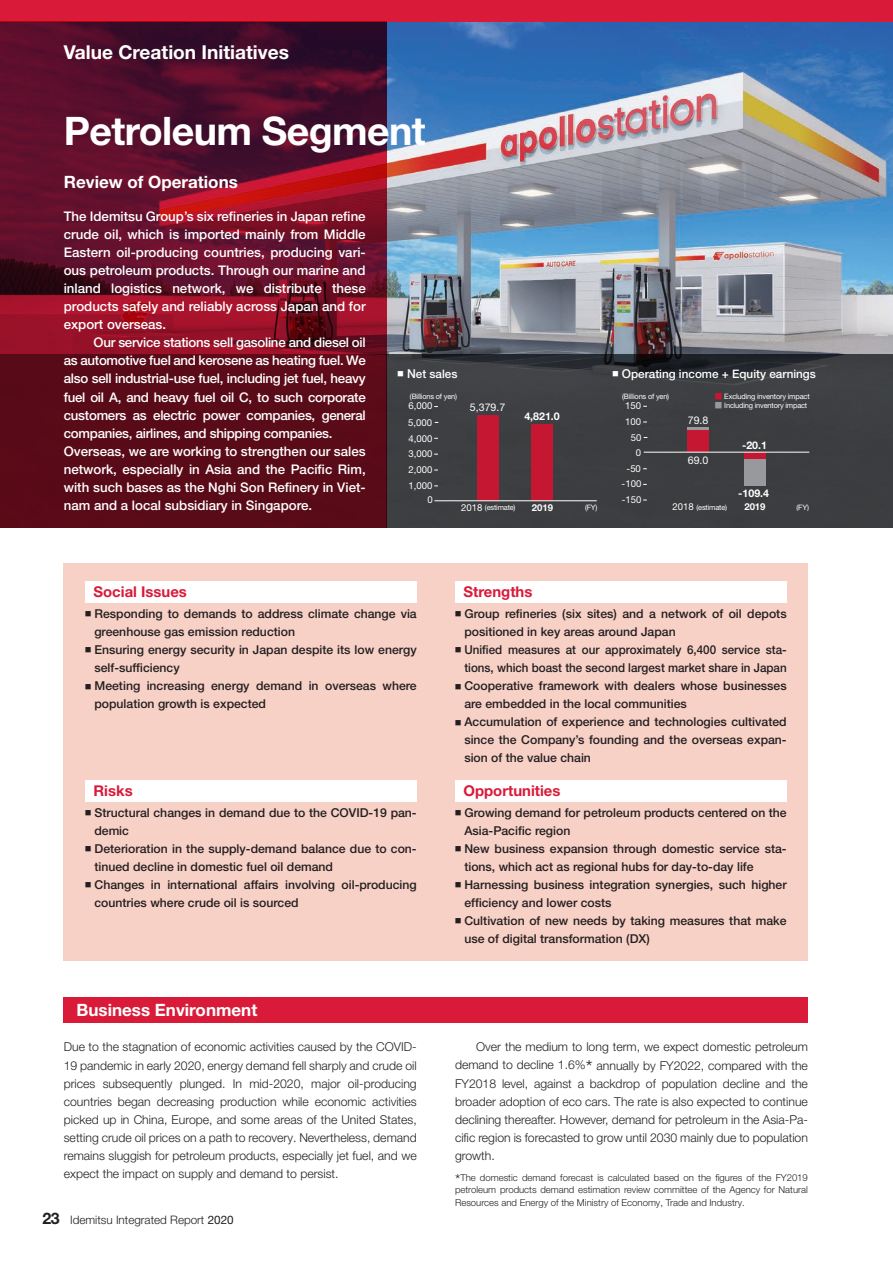
<style>
.page{position:relative;width:893px;height:1263px;background:#fff}
.page>*{position:absolute;margin:0;border:0;box-sizing:border-box;transform-origin:0 0}
.t1{font:700 39.3px "Helvetica Neue LT Pro";letter-spacing:-.015em;color:#fff}
.t2{font:700 19.2px "Helvetica Neue LT Pro";color:#fff}
.t3{font:700 16.95px "Helvetica Neue LT Pro";color:#fff}
.t4{font:700 14.85px "Helvetica Neue LT Pro";color:#da1a39}
.t5{font:500 13.35px/18px "Helvetica Neue LT Pro";letter-spacing:-.02em;color:#fff;text-align:justify}
.t6{font:500 12.15px/18px "Helvetica Neue LT Pro";color:#231f20}
.t7{font:300 12.15px/18px "Helvetica Neue LT Pro";color:#231f20;text-align:justify}
.t8{font:500 12.15px/18px "Helvetica Neue LT Pro";color:#231f20;text-align:right;scale:.95 1}
.t9{font:500 11.7px "Helvetica Neue LT Pro";color:#fff}
.t10{font:300 11.7px "Helvetica Neue LT Pro";color:#231f20}
.t11{font:700 10.65px "Helvetica Neue LT Pro";color:#fff}
.t12{font:10.65px "Helvetica Neue LT Pro";color:#fff}
.t13{font:300 9.6px/12.8px "Helvetica Neue LT Pro";color:#231f20;text-align:justify}
.t14{font:9.6px "Helvetica Neue LT Pro";color:#fff}
.t15{font:700 9.6px "Helvetica Neue LT Pro";color:#fff}
.t16{font:7.5px "Helvetica Neue LT Pro";letter-spacing:-.025em;color:#fff}
.s1{font-family:"UD Shin Go Pro";font-size:6.15px}
.s2{font-size:12.15px}
.s3{font-family:"UD Shin Go NT Pro";color:#c51732}
.s4{font-family:"UD Shin Go NT Pro";color:#97999c}
.s5{font-size:9.6px}
.s6{font-size:19.5px}
.s7{font-size:15.3px}
.s8{font-weight:700;font-size:15.9px}
.s9{font-weight:400}
</style>
<div class="page">
<img style="left:387px;top:21px;width:506px;height:333px">
<div style="left:64px;top:563px;width:744px;height:398px;background:#f7d0c6"></div>
<div style="left:0;top:0;width:893px;height:21px;background:#da1a39"></div>
<svg style="left:0;top:21px;width:387px;height:506px;background:#620d23"></svg>
<svg style="left:387px;top:354px;width:506px;height:173px;background:#3b3c3f"></svg>
<div style="left:64px;top:997px;width:744px;height:26px;background:#da1a39"></div>
<div style="left:85px;top:581px;width:332px;height:22px;background:#fff"></div>
<div style="left:85px;top:780px;width:332px;height:21px;background:#fff"></div>
<div style="left:455px;top:581px;width:332px;height:22px;background:#fff"></div>
<div style="left:455px;top:780px;width:332px;height:21px;background:#fff"></div>
<div style="left:477px;top:415px;width:21px;height:86px;background:#c51732"></div>
<div style="left:531px;top:424px;width:22px;height:77px;background:#c51732"></div>
<hr style="left:434px;top:500px;width:163px;height:1px;background:#fff">
<hr style="left:687px;top:427px;width:22px;height:3px;background:#97999c">
<div style="left:744px;top:458px;width:21px;height:28px;background:#97999c"></div>
<div style="left:687px;top:430px;width:22px;height:22px;background:#c51732"></div>
<div style="left:744px;top:452px;width:21px;height:6px;background:#c51732"></div>
<hr style="left:644px;top:452px;width:165px;height:1px;background:#fff">
<h2 class="t2" style="left:64px;top:40px;width:227px">Value Creation Initiatives</h2>
<h1 class="t1" style="left:64px;top:107px;width:363px">Petroleum Segment</h1>
<h3 class="t3" style="left:64px;top:171px;width:176px">Review of Operations</h3>
<p class="t5" style="left:64px;top:207px;width:303px">The Idemitsu Group’s six refineries in Japan refine crude oil, which is imported mainly from Middle Eastern oil-producing countries, producing vari&shy;ous petroleum products. Through our marine and inland logistics network, we distribute these products safely and reliably across Japan and for export overseas.</p>
<p class="t5" style="left:64px;top:333px;width:303px;text-align:left;text-indent:30px">Our service stations sell gasoline and diesel oil as automotive fuel and kerosene as heating fuel. We also sell industrial-use fuel, including jet fuel, heavy fuel oil A, and heavy fuel oil C, to such corporate customers as electric power companies, general companies, airlines, and shipping companies.<br>Overseas, we are working to strengthen our sales network, especially in Asia and the Pacific Rim, with such bases as the Nghi Son Refinery in Viet&shy;nam and a local subsidiary in Singapore.</p>
<p class="t4" style="left:94px;top:583px;width:95px">Social Issues</p>
<p class="t9" style="left:398px;top:366px;width:61px"><span class="s1">■</span> <span class="s2">N</span>et sales</p>
<p class="t9" style="left:612px;top:366px;width:205px"><span class="s1">■</span> <span class="s2">O</span>perating income + Equity earnings</p>
<p class="t16" style="left:410px;top:391px;width:49px">(Billions of yen)</p>
<p class="t14" style="left:408px;top:400px;width:25px">6,000</p>
<p class="t12" style="left:470px;top:401px;width:37px">5,379.7</p>
<p class="t14" style="left:408px;top:417px;width:25px">5,000</p>
<p class="t11" style="left:524px;top:409px;width:37px">4,821.0</p>
<p class="t16" style="left:622px;top:391px;width:49px">(Billions of yen)</p>
<p class="t14" style="left:625px;top:400px;width:17px">150</p>
<p class="t14" style="left:625px;top:416px;width:17px">100</p>
<p class="t16" style="left:715px;top:391px;width:96px"><span class="s3">■</span> Excluding inventory impact</p>
<p class="t16" style="left:715px;top:400px;width:94px"><span class="s4">■</span> Including inventory impact</p>
<p class="t12" style="left:688px;top:414px;width:22px">79.8</p>
<p class="t14" style="left:408px;top:432px;width:25px">4,000</p>
<p class="t14" style="left:408px;top:448px;width:25px">3,000</p>
<p class="t14" style="left:408px;top:464px;width:25px">2,000</p>
<p class="t14" style="left:631px;top:432px;width:12px">50</p>
<p class="t14" style="left:636px;top:446px;width:7px">0</p>
<p class="t14" style="left:627px;top:463px;width:16px">-50</p>
<p class="t12" style="left:688px;top:453px;width:22px">69.0</p>
<p class="t11" style="left:742px;top:439px;width:27px">-20.1</p>
<p class="t14" style="left:408px;top:480px;width:25px">1,000</p>
<p class="t14" style="left:427px;top:494px;width:7px">0</p>
<p class="t15" style="left:532px;top:502px;width:23px">2019</p>
<p class="t16" style="left:461px;top:503px;width:56px"><span class="s5">2018</span> (estimate)</p>
<p class="t16" style="left:585px;top:503px;width:14px">(FY)</p>
<p class="t14" style="left:622px;top:478px;width:21px">-100</p>
<p class="t14" style="left:622px;top:494px;width:21px">-150</p>
<p class="t11" style="left:738px;top:487px;width:32px">-109.4</p>
<p class="t15" style="left:744px;top:501px;width:23px">2019</p>
<p class="t16" style="left:673px;top:502px;width:56px"><span class="s5">2018</span> (estimate)</p>
<p class="t16" style="left:796px;top:502px;width:14px">(FY)</p>
<p class="t4" style="left:463px;top:583px;width:70px">Strengths</p>
<p class="t6" style="left:94px;top:604px;width:324px;text-indent:-9px"><span class="s1">■</span> Responding to demands to address climate change via greenhouse gas emission reduction</p>
<p class="t6" style="left:94px;top:640px;width:324px;text-indent:-9px"><span class="s1">■</span> Ensuring energy security in Japan despite its low energy self-sufficiency</p>
<p class="t6" style="left:94px;top:677px;width:324px;text-indent:-9px"><span class="s1">■</span> Meeting increasing energy demand in overseas where population growth is expected</p>
<p class="t4" style="left:94px;top:782px;width:41px">Risks</p>
<p class="t6" style="left:94px;top:803px;width:324px;text-indent:-9px"><span class="s1">■</span> Structural changes in demand due to the COVID-19 pan&shy;demic</p>
<p class="t6" style="left:94px;top:839px;width:324px;text-indent:-9px"><span class="s1">■</span> Deterioration in the supply-demand balance due to con&shy;tinued decline in domestic fuel oil demand</p>
<p class="t6" style="left:94px;top:875px;width:324px;text-indent:-9px"><span class="s1">■</span> Changes in international affairs involving oil-producing countries where crude oil is sourced</p>
<p class="t6" style="left:464px;top:604px;width:324px;text-indent:-9px"><span class="s1">■</span> Group refineries (six sites) and a network of oil depots positioned in key areas around Japan</p>
<p class="t8" style="left:455px;top:640px;width:351px"><span class="s1">■</span> Unified measures at our approximately 6,400 service sta&shy;tions, which boast the second largest market share in Japan</p>
<p class="t6" style="left:464px;top:677px;width:324px;text-indent:-9px"><span class="s1">■</span> Cooperative framework with dealers whose businesses are embedded in the local communities</p>
<p class="t6" style="left:464px;top:713px;width:324px;text-align:justify;text-indent:-9px"><span class="s1">■</span> Accumulation of experience and technologies cultivated since the Company’s founding and the overseas expan&shy;sion of the value chain</p>
<p class="t4" style="left:463px;top:782px;width:98px">Opportunities</p>
<p class="t6" style="left:464px;top:803px;width:324px;text-indent:-9px"><span class="s1">■</span> Growing demand for petroleum products centered on the<br>Asia-Pacific region</p>
<p class="t6" style="left:464px;top:839px;width:324px;text-indent:-9px"><span class="s1">■</span> New business expansion through domestic service sta&shy;tions, which act as regional hubs for day-to-day life</p>
<p class="t6" style="left:464px;top:875px;width:324px;text-indent:-9px"><span class="s1">■</span> Harnessing business integration synergies, such higher efficiency and lower costs</p>
<p class="t6" style="left:464px;top:911px;width:324px;text-indent:-9px"><span class="s1">■</span> Cultivation of new needs by taking measures that make use of digital transformation (DX)</p>
<h3 class="t3" style="left:77px;top:1000px;width:182px">Business Environment</h3>
<p class="t7" style="left:64px;top:1038px;width:354px">Due to the stagnation of economic activities caused by the COVID-19 pandemic in early 2020, energy demand fell sharply and crude oil prices subsequently plunged. In mid-2020, major oil-producing countries began decreasing production while economic activities picked up in China, Europe, and some areas of the United States, setting crude oil prices on a path to recovery. Nevertheless, demand remains sluggish for petroleum products, especially jet fuel, and we expect the impact on supply and demand to persist.</p>
<p class="t7" style="left:455px;top:1038px;width:354px;text-indent:21px">Over the medium to long term, we expect domestic petroleum demand to decline 1.6%<span class="s6">*</span> annually by FY2022, compared with the FY2018 level, against a backdrop of population decline and the broader adoption of eco cars. The rate is also expected to continue declining thereafter. However, demand for petroleum in the Asia-Pa&shy;cific region is forecasted to grow until 2030 mainly due to population growth.</p>
<p class="t13" style="left:455px;top:1170px;width:354px"><span class="s7">*</span>The domestic demand forecast is calculated based on the figures of the FY2019 petroleum products demand estimation review committee of the Agency for Natural Resources and Energy of the Ministry of Economy, Trade and Industry.</p>
<p class="t10" style="left:43px;top:1213px;width:193px"><span class="s8">23</span> Idemitsu Integrated Report <span class="s9">2020</span></p>
</div>
